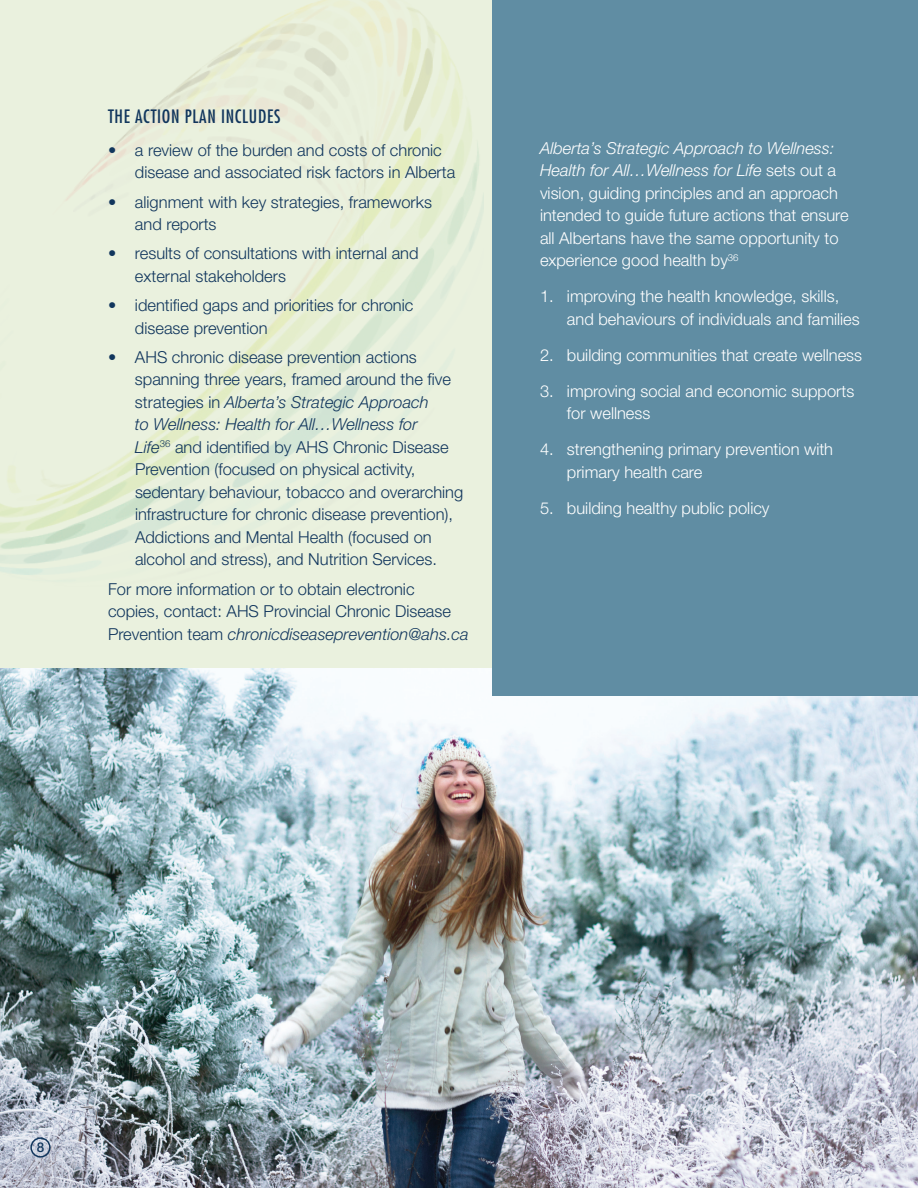
<style>
.page{position:relative;width:918px;height:1188px;background:#eaf1de}
.page>*{position:absolute;margin:0;border:0;box-sizing:border-box;transform-origin:0 0}
.t1{font:condensed 18px "Futura Std";letter-spacing:.04em;color:#11365d}
.t2{font:300 16.5px/22.5px "Helvetica Neue LT Std";color:#11365d}
.t3{font:300 16.5px/22.5px "Helvetica Neue LT Std";color:#fff}
.t4{font:500 13.5px "Helvetica Neue LT Std";color:#11365d}
.s1{font-style:italic}
</style>
<div class="page">
<img style="left:0;top:668px;width:918px;height:520px">
<div style="left:493px;top:0;width:425px;height:695px;background:#608da3"></div>
<img style="left:0;top:0;width:483px;height:575px">
<div style="left:30px;top:1137px;width:21px;height:21px;border:2px solid #11365d;border-radius:50%"></div>
<p class="t1" style="left:108px;top:105px;width:174px">THE ACTION PLAN INCLUDES</p>
<p class="t2" style="left:135px;top:138px;width:322px;text-indent:-27px">• a review of the burden and costs of chronic disease and associated risk factors in Alberta</p>
<p class="t2" style="left:135px;top:190px;width:299px;text-indent:-27px">• alignment with key strategies, frameworks and reports</p>
<p class="t2" style="left:135px;top:242px;width:285px;text-indent:-27px">• results of consultations with internal and external stakeholders</p>
<p class="t2" style="left:135px;top:294px;width:280px;text-indent:-27px">• identified gaps and priorities for chronic disease prevention</p>
<p class="t2" style="left:135px;top:345px;width:330px;text-indent:-27px">• AHS chronic disease prevention actions spanning three years, framed around the five strategies in <span class="s1">Alberta’s Strategic Approach<br>to Wellness: Health for All…Wellness for<br>Life</span><sup>36</sup> and identified by AHS Chronic Disease Prevention (focused on physical activity, sedentary behaviour, tobacco and overarching infrastructure for chronic disease prevention), Addictions and Mental Health (focused on alcohol and stress), and Nutrition Services.</p>
<p class="t2" style="left:108px;top:577px;width:362px">For more information or to obtain electronic copies, contact: AHS Provincial Chronic Disease<br>Prevention team <span class="s1">chronicdiseaseprevention@ahs.ca</span></p>
<p class="t3" style="left:540px;top:136px;width:310px"><span class="s1">Alberta’s Strategic Approach to Wellness:<br>Health for All…Wellness for Life</span> sets out a vision, guiding principles and an approach intended to guide future actions that ensure all Albertans have the same opportunity to experience good health by<sup>36</sup></p>
<p class="t3" style="left:567px;top:285px;width:294px;text-indent:-27px">1. improving the health knowledge, skills, and behaviours of individuals and families</p>
<p class="t3" style="left:540px;top:343px;width:324px">2. building communities that create wellness</p>
<p class="t3" style="left:567px;top:379px;width:289px;text-indent:-27px">3. improving social and economic supports for wellness</p>
<p class="t3" style="left:567px;top:438px;width:268px;text-indent:-27px">4. strengthening primary prevention with primary health care</p>
<p class="t3" style="left:540px;top:496px;width:231px">5. building healthy public policy</p>
<p class="t4" style="left:37px;top:1139px;width:9px">8</p>
</div>
